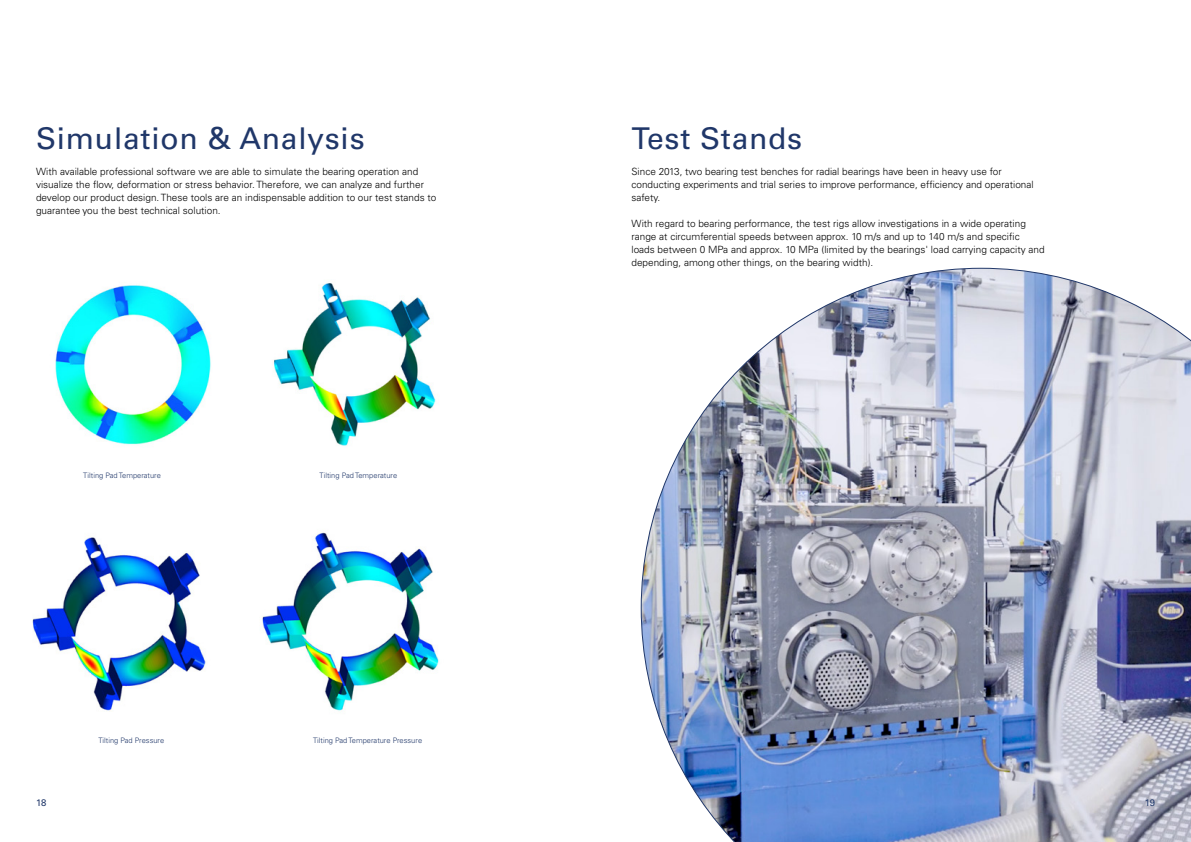
<style>
.page{position:relative;width:1191px;height:842px;background:#fff}
.page>*{position:absolute;margin:0;border:0;box-sizing:border-box;transform-origin:0 0}
.t1{font:30px "Univers LT Pro 55 Roman";letter-spacing:.025em;color:#203769}
.t2{font:300 10px/13px "Univers LT Pro 45";color:#000}
.t3{font:9.5px "Univers LT Pro 55 Roman";color:#203769}
.t4{font:300 7.5px "Univers LT Pro 45";color:#203769}
</style>
<div class="page">
<img style="left:55px;top:285px;width:156px;height:160px">
<img style="left:274px;top:283px;width:162px;height:163px">
<img style="left:32px;top:537px;width:174px;height:175px">
<img style="left:262px;top:532px;width:177px;height:179px">
<img style="left:641px;top:268px;width:550px;height:574px">
<h1 class="t1" style="left:36px;top:121px;width:330px">Simulation &amp; Analysis</h1>
<p class="t2" style="left:36px;top:165px;width:402px">With available professional software we are able to simulate the bearing operation and visualize the flow, deformation or stress behavior. Therefore, we can analyze and further develop our product design. These tools are an indispensable addition to our test stands to guarantee you the best technical solution.</p>
<p class="t4" style="left:83px;top:471px;width:79px">Tilting Pad Temperature</p>
<p class="t4" style="left:319px;top:471px;width:79px">Tilting Pad Temperature</p>
<p class="t4" style="left:98px;top:735px;width:67px">Tilting Pad Pressure</p>
<p class="t4" style="left:313px;top:735px;width:111px">Tilting Pad Temperature Pressure</p>
<h1 class="t1" style="left:631px;top:121px;width:172px">Test Stands</h1>
<p class="t2" style="left:631px;top:165px;width:404px">Since 2013, two bearing test benches for radial bearings have been in heavy use for conducting experiments and trial series to improve performance, efficiency and operational safety.</p>
<p class="t2" style="left:631px;top:217px;width:415px">With regard to bearing performance, the test rigs allow investigations in a wide operating range at circumferential speeds between approx. 10 m/s and up to 140 m/s and specific loads between 0 MPa and approx. 10 MPa (limited by the bearings' load carrying capacity and depending, among other things, on the bearing width).</p>
<p class="t3" style="left:36px;top:797px;width:12px">18</p>
<p class="t3" style="left:1144px;top:797px;width:12px">19</p>
</div>
